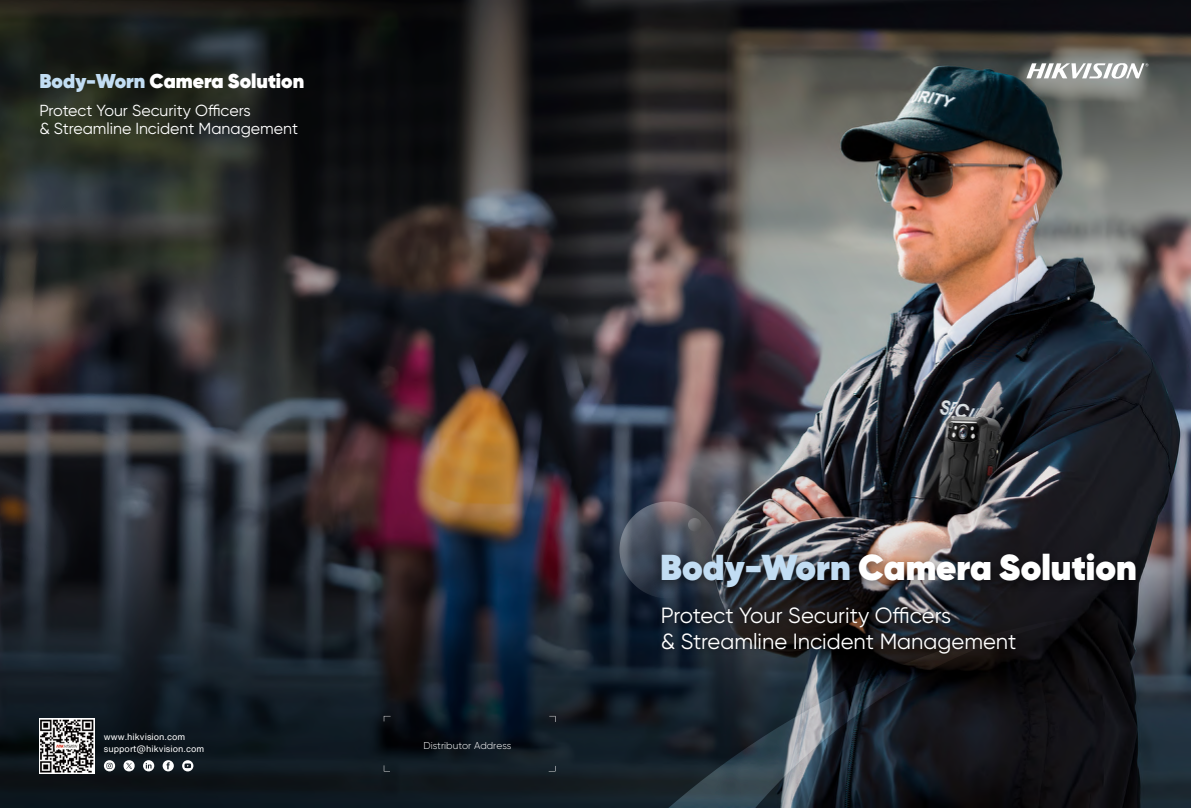
<style>
.page{position:relative;width:1191px;height:808px;background:#fff}
.page>*{position:absolute;margin:0;border:0;box-sizing:border-box;transform-origin:0 0}
.t1{font:800 36px "Gilroy";color:#fff}
.t2{font:22px/26px "Gilroy";color:#fff}
.t3{font:800 20px "Gilroy";color:#fff}
.t4{font:16px/18px "Gilroy";color:#fff}
.t5{font:300 10px "Gilroy";color:#fff}
.t6{font:9px/12px "Helvetica Now Text";color:#fff}
.s1{color:#c2ddf3}
</style>
<div class="page">
<img style="left:0;top:0;width:1191px;height:808px">
<svg style="left:668px;top:605px;width:523px;height:203px;background:#1d232a"></svg>
<svg style="left:619px;top:501px;width:98px;height:97px;background:#555864"></svg>
<svg style="left:688px;top:518px;width:13px;height:13px"></svg>
<div style="left:652px;top:548px;width:493px;height:51px;background:#000;opacity:.5"></div>
<img style="left:40px;top:718px;width:55px;height:55px">
<svg style="left:384px;top:716px;width:6px;height:5px"></svg>
<svg style="left:548px;top:766px;width:7px;height:5px"></svg>
<svg style="left:549px;top:716px;width:6px;height:6px"></svg>
<svg style="left:384px;top:765px;width:6px;height:6px"></svg>
<svg style="left:1026px;top:63px;width:122px;height:16px"></svg>
<svg style="left:104px;top:760px;width:11px;height:11px"></svg>
<svg style="left:163px;top:760px;width:11px;height:11px"></svg>
<svg style="left:143px;top:760px;width:11px;height:11px"></svg>
<svg style="left:122px;top:760px;width:15px;height:11px"></svg>
<svg style="left:182px;top:760px;width:11px;height:11px"></svg>
<div style="left:656px;top:601px;width:365px;height:59px;background:#000;opacity:.5"></div>
<p class="t3" style="left:39px;top:68px;width:266px"><span class="s1">Body-Worn</span> Camera Solution</p>
<p class="t4" style="left:39px;top:101px;width:260px">Protect Your Security Officers<br>&amp; Streamline Incident Management</p>
<p class="t6" style="left:104px;top:731px;width:102px">www.hikvision.com support@hikvision.com</p>
<p class="t5" style="left:423px;top:739px;width:90px">Distributor Address</p>
<h1 class="t1" style="left:660px;top:545px;width:478px"><span class="s1">Body-Worn</span> Camera Solution</h1>
<h2 class="t2" style="left:660px;top:602px;width:357px">Protect Your Security Officers<br>&amp; Streamline Incident Management</h2>
</div>
